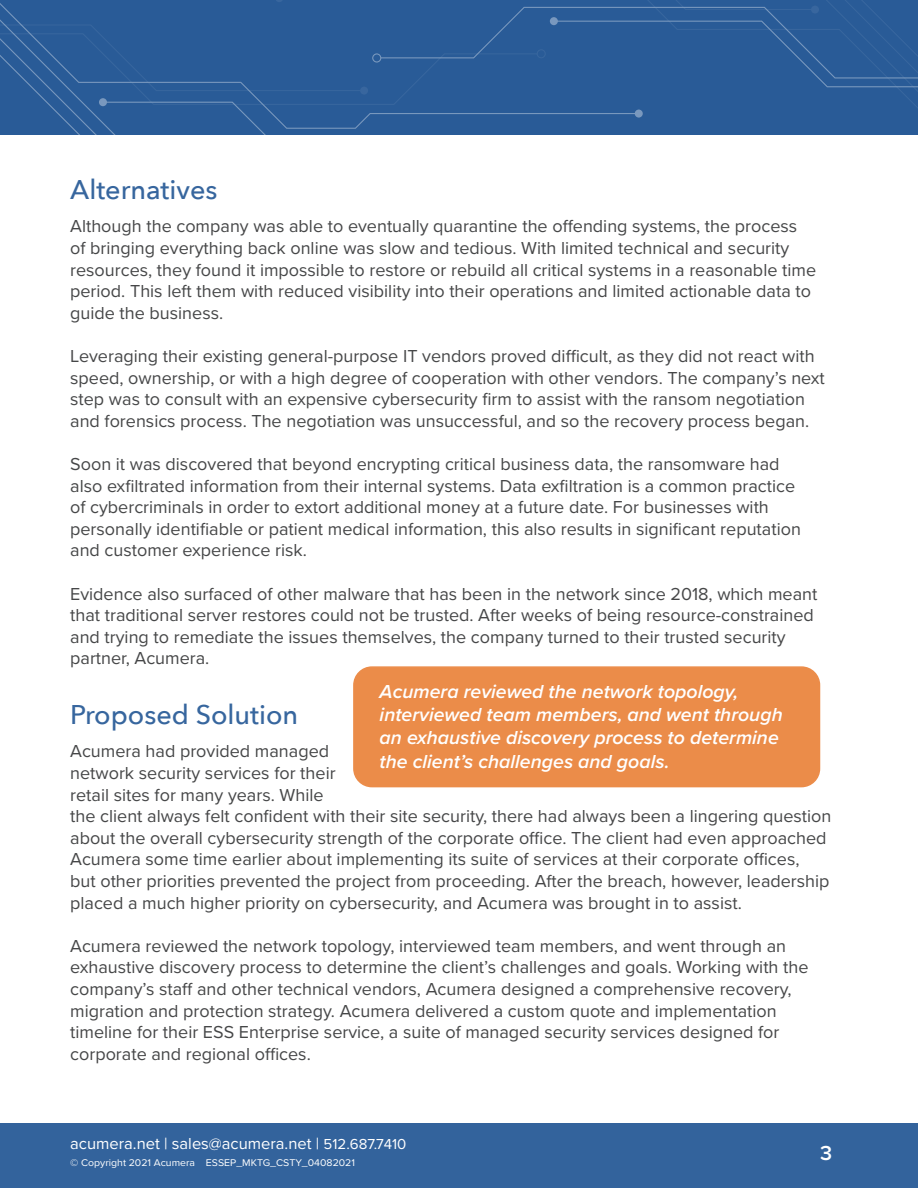
<style>
.page{position:relative;width:918px;height:1188px;background:#fff}
.page>*{position:absolute;margin:0;border:0;box-sizing:border-box;transform-origin:0 0}
.t1{font:500 27px "Avenir Next";color:#37669e}
.t2{font:600 21px "Proxima Nova";color:#fff}
.t3{font:italic 600 19.5px/23.4px "Proxima Nova";color:#fff}
.t4{font:18px/21.6px "Proxima Nova";color:#464748}
.Caps_Large{font:16.5px "Proxima Nova";color:#fff}
.Caps_Large-2{font:10.05px "Proxima Nova";color:#fff;scale:1.04 1}
.s1{font-size:15px}
</style>
<div class="page">
<div style="left:0;top:0;width:918px;height:135px;background:#295b97"></div>
<div style="left:360px;top:87px;width:8px;height:8px;background:#38669e;border-radius:50%"></div>
<div style="left:811px;top:6px;width:8px;height:8px;background:#38669e;border-radius:50%"></div>
<div style="left:0;top:1123px;width:918px;height:65px;background:#33639c"></div>
<div style="left:354px;top:667px;width:466px;height:120px;background:#eb8c49;border-radius:18px"></div>
<div style="left:353px;top:666px;width:467px;height:121px;border:2px solid #e87524;border-radius:18px"></div>
<p class="t1" style="left:70px;top:166px;width:149px">Alternatives</p>
<p class="t4" style="left:70px;top:215px;width:747px">Although the company was able to eventually quarantine the offending systems, the process of bringing everything back online was slow and tedious. With limited technical and security resources, they found it impossible to restore or rebuild all critical systems in a reasonable time period. This left them with reduced visibility into their operations and limited actionable data to guide the business.</p>
<p class="t4" style="left:70px;top:344px;width:756px">Leveraging their existing general-purpose IT vendors proved difficult, as they did not react with speed, ownership, or with a high degree of cooperation with other vendors. The company’s next step was to consult with an expensive cybersecurity firm to assist with the ransom negotiation and forensics process. The negotiation was unsuccessful, and so the recovery process began.</p>
<p class="t4" style="left:70px;top:452px;width:732px">Soon it was discovered that beyond encrypting critical business data, the ransomware had also exfiltrated information from their internal systems. Data exfiltration is a common practice of cybercriminals in order to extort additional money at a future date. For businesses with personally identifiable or patient medical information, this also results in significant reputation and customer experience risk.</p>
<p class="t4" style="left:70px;top:582px;width:749px">Evidence also surfaced of other malware that has been in the network since 2018, which meant that traditional server restores could not be trusted. After weeks of being resource-constrained and trying to remediate the issues themselves, the company turned to their trusted security partner, Acumera.</p>
<p class="t1" style="left:70px;top:691px;width:230px">Proposed Solution</p>
<p class="t4" style="left:70px;top:740px;width:763px">Acumera had provided managed<br>network security services for their<br>retail sites for many years. While<br>the client always felt confident with their site security, there had always been a lingering question about the overall cybersecurity strength of the corporate office. The client had even approached Acumera some time earlier about implementing its suite of services at their corporate offices,<br>but other priorities prevented the project from proceeding. After the breach, however, leadership placed a much higher priority on cybersecurity, and Acumera was brought in to assist.</p>
<p class="t4" style="left:70px;top:934px;width:740px">Acumera reviewed the network topology, interviewed team members, and went through an exhaustive discovery process to determine the client’s challenges and goals. Working with the company’s staff and other technical vendors, Acumera designed a comprehensive recovery, migration and protection strategy. Acumera delivered a custom quote and implementation timeline for their ESS Enterprise service, a suite of managed security services designed for corporate and regional offices.</p>
<p class="t3" style="left:380px;top:679px;width:405px">Acumera reviewed the network topology, interviewed team members, and went through an exhaustive discovery process to determine the client’s challenges and goals.</p>
<p class="Caps_Large" style="left:70px;top:1131px;width:338px">acumera.net | sales@acumera.net | <span class="s1">512.687.7410</span></p>
<p class="Caps_Large-2" style="left:70px;top:1155px;width:275px">© Copyright 2021 Acumera ESSEP_MKTG_CSTY_04082021</p>
<p class="t2" style="left:820px;top:1137px;width:14px">3</p>
</div>
